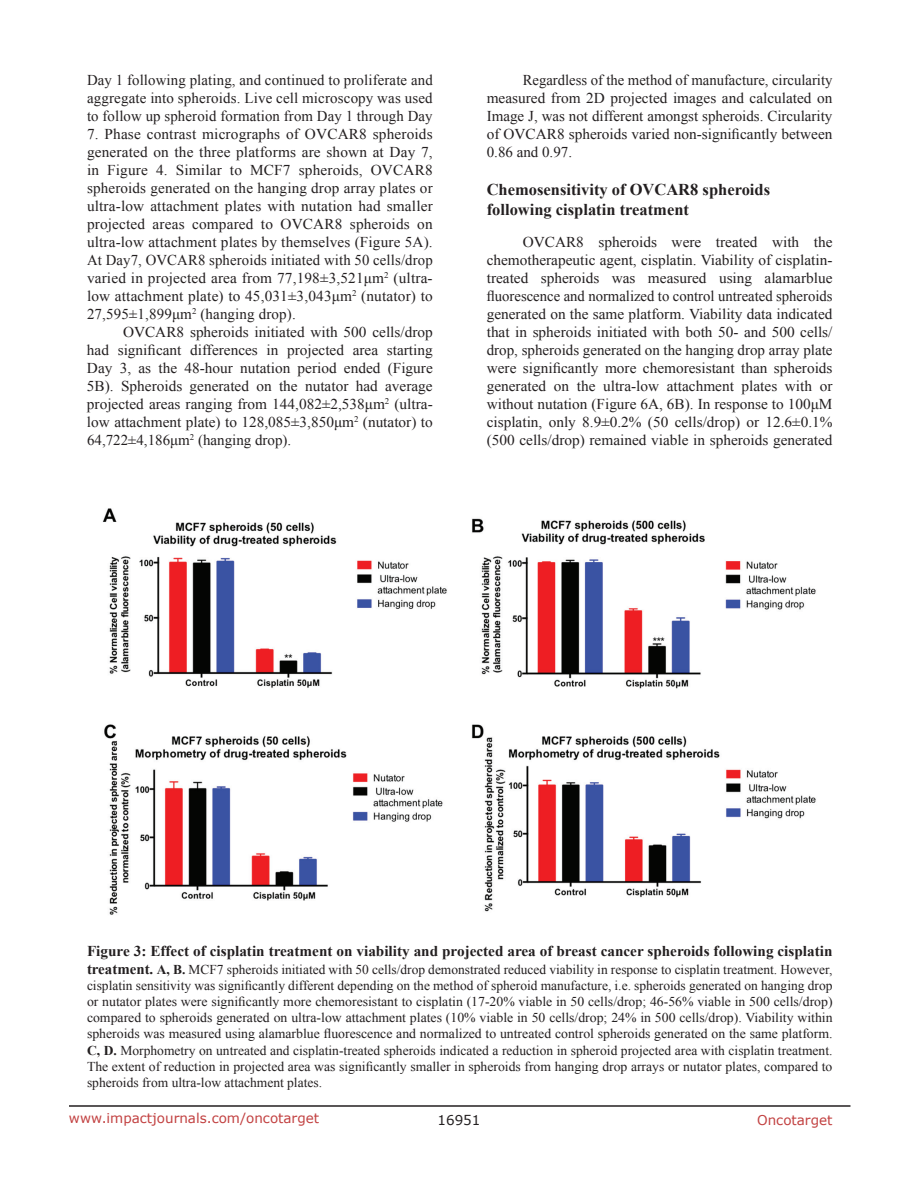
<style>
.page{position:relative;width:918px;height:1188px;background:#fff}
.page>*{position:absolute;margin:0;border:0;box-sizing:border-box;transform-origin:0 0}
.t1{font:700 16.5px/19.8px "Times New Roman";color:#231f20}
.t2{font:15px/18px "Times New Roman";color:#231f20;text-align:justify}
.t3{font:700 15px "Times New Roman";color:#231f20}
.t4{font:13.5px/16.2px "Times New Roman";color:#231f20;text-align:justify}
.t5{font:13.5px "Verdana";color:#c24141}
.t6{font:13.5px "Verdana";color:#231f20}
.s1{font-weight:700;font-size:15px}
.s2{font-weight:700}
</style>
<div class="page">
<hr style="left:69px;top:1105px;width:781px;height:2px;background:#231f20">
<img style="left:102px;top:508px;width:714px;height:407px">
<p class="t2" style="left:87px;top:71px;width:347px">Day 1 following plating, and continued to proliferate and aggregate into spheroids. Live cell microscopy was used to follow up spheroid formation from Day 1 through Day</p>
<p class="t2" style="left:87px;top:125px;width:347px">7. Phase contrast micrographs of OVCAR8 spheroids generated on the three platforms are shown at Day 7, in Figure 4 . Similar to MCF7 spheroids, OVCAR8 spheroids generated on the hanging drop array plates or ultra-low attachment plates with nutation had smaller projected areas compared to OVCAR8 spheroids on ultra-low attachment plates by themselves ( Figure 5A ).<br>At Day7, OVCAR8 spheroids initiated with 50 cells/drop varied in projected area from 77,198±3,521μm <sup>2</sup> (ultra&shy;low attachment plate) to 45,031±3,043μm <sup>2</sup> (nutator) to 27,595±1,899μm <sup>2</sup> (hanging drop).</p>
<p class="t2" style="left:87px;top:323px;width:347px;text-indent:36px">OVCAR8 spheroids initiated with 500 cells/drop had significant differences in projected area starting Day 3, as the 48-hour nutation period ended ( Figure 5B ). Spheroids generated on the nutator had average projected areas ranging from 144,082±2,538μm <sup>2</sup> (ultra&shy;low attachment plate) to 128,085±3,850μm <sup>2</sup> (nutator) to 64,722±4,186μm <sup>2</sup> (hanging drop).</p>
<p class="t2" style="left:487px;top:71px;width:347px;text-indent:36px">Regardless of the method of manufacture, circularity measured from 2D projected images and calculated on Image J, was not different amongst spheroids. Circularity of OVCAR8 spheroids varied non-significantly between 0.86 and 0.97.</p>
<p class="t1" style="left:487px;top:179px;width:285px">Chemosensitivity of OVCAR8 spheroids following cisplatin treatment</p>
<p class="t2" style="left:487px;top:232px;width:347px;text-indent:36px">OVCAR8 spheroids were treated with the chemotherapeutic agent, cisplatin. Viability of cisplatin&shy;treated spheroids was measured using alamarblue fluorescence and normalized to control untreated spheroids generated on the same platform. Viability data indicated that in spheroids initiated with both 50- and 500 cells/ drop, spheroids generated on the hanging drop array plate were significantly more chemoresistant than spheroids generated on the ultra-low attachment plates with or without nutation ( Figure 6A , 6B ). In response to 100μM cisplatin, only 8.9±0.2% (50 cells/drop) or 12.6±0.1% (500 cells/drop) remained viable in spheroids generated</p>
<p class="t3" style="left:87px;top:940px;width:747px">Figure 3: Effect of cisplatin treatment on viability and projected area of breast cancer spheroids following cisplatin</p>
<p class="t4" style="left:87px;top:961px;width:747px"><span class="s1">treatment.</span> <span class="s2">A, B.</span> MCF7 spheroids initiated with 50 cells/drop demonstrated reduced viability in response to cisplatin treatment. However, cisplatin sensitivity was significantly different depending on the method of spheroid manufacture, i.e. spheroids generated on hanging drop or nutator plates were significantly more chemoresistant to cisplatin (17-20% viable in 50 cells/drop; 46-56% viable in 500 cells/drop) compared to spheroids generated on ultra-low attachment plates (10% viable in 50 cells/drop; 24% in 500 cells/drop). Viability within spheroids was measured using alamarblue fluorescence and normalized to untreated control spheroids generated on the same platform.<br><span class="s2">C, D.</span> Morphometry on untreated and cisplatin-treated spheroids indicated a reduction in spheroid projected area with cisplatin treatment.<br>The extent of reduction in projected area was significantly smaller in spheroids from hanging drop arrays or nutator plates, compared to spheroids from ultra-low attachment plates.</p>
<p class="t5" style="left:69px;top:1109px;width:252px">www.impactjournals.com/oncotarget</p>
<p class="t6" style="left:438px;top:1111px;width:44px">16951</p>
<p class="t5" style="left:757px;top:1111px;width:77px">Oncotarget</p>
</div>
